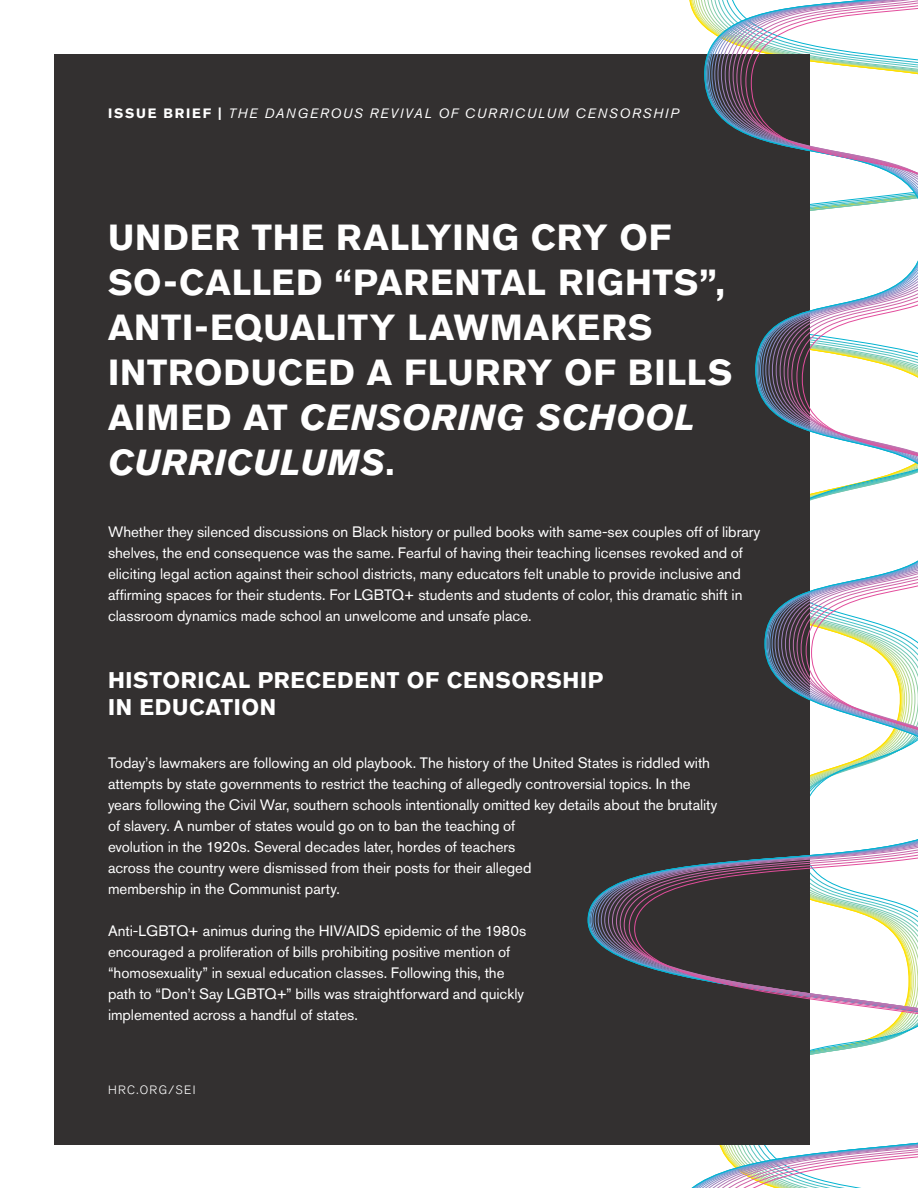
<style>
.page{position:relative;width:918px;height:1188px;background:#fff}
.page>*{position:absolute;margin:0;border:0;box-sizing:border-box;transform-origin:0 0}
.t1{font:700 36px/45px "Akzidenz Grotesk BQ";letter-spacing:.025em;color:#fff}
.t2{font:700 22.5px/27px "Akzidenz Grotesk BQ";letter-spacing:.025em;color:#fff}
.t3{font:15px/21px "Akzidenz Grotesk BQ";letter-spacing:-.005em;color:#fff}
.t4{font:italic 13.5px "Akzidenz Grotesk BQ";letter-spacing:.12em;color:#fff}
.t5{font:300 12px "Akzidenz Grotesk BQ";letter-spacing:.11em;color:#fff}
.s1{font-weight:700;font-style:normal}
.s2{font-style:italic}
</style>
<div class="page">
<div style="left:54px;top:54px;width:756px;height:1090px;background:#333030"></div>
<svg style="left:629px;top:0;width:289px;height:1188px"></svg>
<p class="t4" style="left:108px;top:105px;width:572px"><span class="s1">ISSUE BRIEF |</span> THE DANGEROUS REVIVAL OF CURRICULUM CENSORSHIP</p>
<h1 class="t1" style="left:108px;top:215px;width:626px">UNDER THE RALLYING CRY OF<br>SO-CALLED “PARENTAL RIGHTS”,<br>ANTI-EQUALITY LAWMAKERS<br>INTRODUCED A FLURRY OF BILLS<br>AIMED AT <span class="s2">CENSORING SCHOOL<br>CURRICULUMS</span>.</h1>
<p class="t3" style="left:108px;top:521px;width:654px">Whether they silenced discussions on Black history or pulled books with same-sex couples off of library shelves, the end consequence was the same. Fearful of having their teaching licenses revoked and of eliciting legal action against their school districts, many educators felt unable to provide inclusive and affirming spaces for their students. For LGBTQ+ students and students of color, this dramatic shift in classroom dynamics made school an unwelcome and unsafe place.</p>
<h2 class="t2" style="left:108px;top:667px;width:497px">HISTORICAL PRECEDENT OF CENSORSHIP<br>IN EDUCATION</h2>
<p class="t3" style="left:108px;top:752px;width:611px">Today’s lawmakers are following an old playbook. The history of the United States is riddled with attempts by state governments to restrict the teaching of allegedly controversial topics. In the years following the Civil War, southern schools intentionally omitted key details about the brutality of slavery. A number of states would go on to ban the teaching of<br>evolution in the 1920s. Several decades later, hordes of teachers<br>across the country were dismissed from their posts for their alleged<br>membership in the Communist party.</p>
<p class="t3" style="left:108px;top:920px;width:420px">Anti-LGBTQ+ animus during the HIV/AIDS epidemic of the 1980s encouraged a proliferation of bills prohibiting positive mention of “homosexuality” in sexual education classes. Following this, the path to “Don’t Say LGBTQ+” bills was straightforward and quickly implemented across a handful of states.</p>
<p class="t5" style="left:108px;top:1083px;width:89px">HRC.ORG/SEI</p>
</div>
